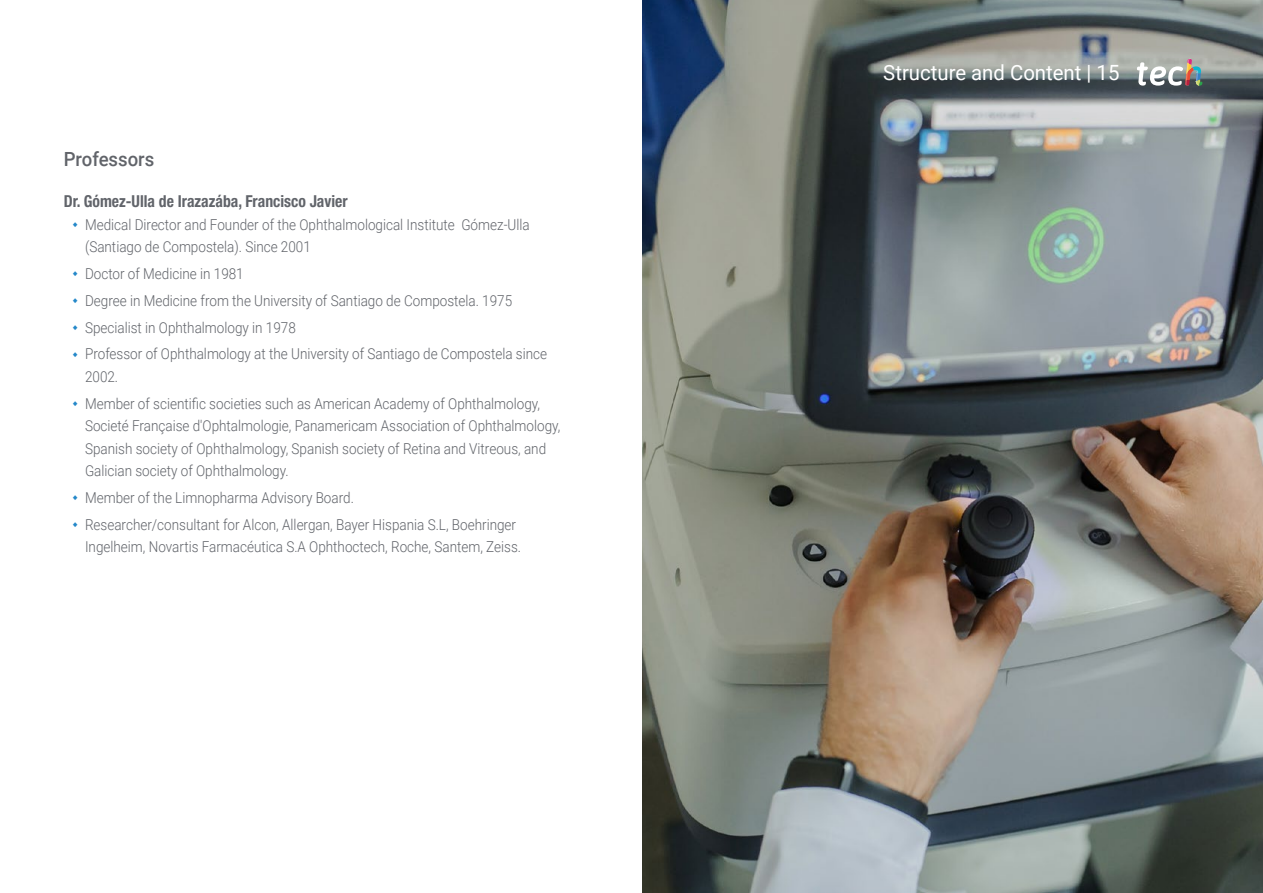
<style>
.page{position:relative;width:1263px;height:893px;background:#fff}
.page>*{position:absolute;margin:0;border:0;box-sizing:border-box;transform-origin:0 0}
.t1{font:21px "Roboto";color:#fff}
.t2{font:500 19.5px "Roboto";color:#61646a;scale:.95 1}
.t3{font:700 condensed 16.5px "Helvetica Neue LT Std";color:#61646a;scale:.95 1}
.t4{font:300 15px/26.7px "Roboto";color:#61646a;scale:.9 1}
</style>
<div class="page">
<img style="left:642px;top:0;width:621px;height:893px">
<svg style="left:1137px;top:59px;width:65px;height:27px"></svg>
<h2 class="t2" style="left:64px;top:145px;width:97px">Professors</h2>
<p class="t3" style="left:64px;top:192px;width:300px">Dr. Gómez-Ulla de Irazazába, Francisco Javier</p>
<p class="t4" style="left:85px;top:213px;width:496px;line-height:22.5px">Medical Director and Founder of the Ophthalmological Institute Gómez-Ulla (Santiago de Compostela). Since 2001</p>
<p class="t4" style="left:85px;top:260px;width:515px">Doctor of Medicine in 1981<br>Degree in Medicine from the University of Santiago de Compostela. 1975<br>Specialist in Ophthalmology in 1978<br>Professor of Ophthalmology at the University of Santiago de Compostela since</p>
<p class="t4" style="left:85px;top:363px;width:507px">2002.<br>Member of scientific societies such as American Academy of Ophthalmology,</p>
<p class="t4" style="left:85px;top:414px;width:530px;line-height:22.5px">Societé Française d'Ophtalmologie, Panamericam Association of Ophthalmology,<br>Spanish society of Ophthalmology, Spanish society of Retina and Vitreous, and<br>Galician society of Ophthalmology.</p>
<p class="t4" style="left:85px;top:484px;width:480px">Member of the Limnopharma Advisory Board.<br>Researcher/consultant for Alcon, Allergan, Bayer Hispania S.L, Boehringer</p>
<p class="t4" style="left:85px;top:533px;width:486px">Ingelheim, Novartis Farmacéutica S.A Ophthoctech, Roche, Santem, Zeiss.</p>
<h1 class="t1" style="left:883px;top:57px;width:238px">Structure and Content | 15</h1>
</div>
